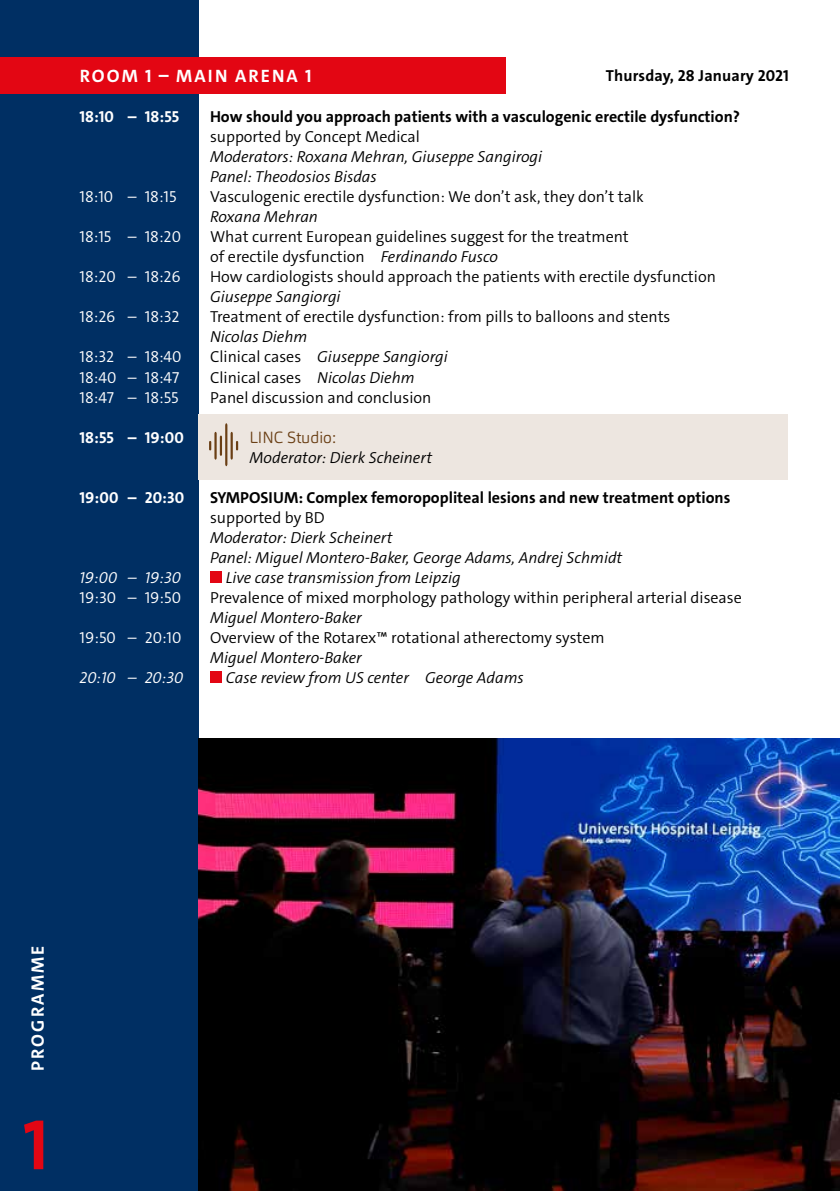
<style>
.page{position:relative;width:840px;height:1191px;background:#fff}
.page>*{position:absolute;margin:0;border:0;box-sizing:border-box;transform-origin:0 0}
.t1{font:700 72px "The Sans C4 s";color:#e30613}
.t2{font:700 18px "The Sans C4 s";letter-spacing:.12em;color:#fff}
.t3{font:300 16px/20px "The Sans C4 s";color:#000}
.t4{font:italic 300 16px/20px "The Sans C4 s";color:#000}
.t5{font:700 16px "The Sans C4 s";color:#000}
.t6{font:300 16px "The Sans C4 s";color:#fff}
.t7{font:700 16px "The Sans C4 s";color:#fff}
.t8{font:italic 300 16px "The Sans C4 s";color:#fff}
.t9{font:300 16px "Carnas";color:#6a3f15}
.s1{font-style:italic}
.s2{font-style:normal}
</style>
<div class="page">
<div style="left:0;top:0;width:198px;height:1191px;background:#002f63"></div>
<div style="left:0;top:57px;width:505px;height:37px;background:#e30613"></div>
<img style="left:198px;top:738px;width:641px;height:453px">
<div style="left:198px;top:414px;width:589px;height:65px;background:#ede6e0"></div>
<hr style="left:220px;top:435px;width:2px;height:21px;background:#6a3f15">
<svg style="left:209px;top:432px;width:7px;height:27px"></svg>
<svg style="left:225px;top:423px;width:13px;height:43px"></svg>
<div style="left:210px;top:571px;width:11px;height:11px;background:#e30613"></div>
<div style="left:210px;top:671px;width:11px;height:11px;background:#e30613"></div>
<p class="t2" style="left:80px;top:64px;width:233px">ROOM 1 – MAIN ARENA 1</p>
<p class="t5" style="left:605px;top:65px;width:184px">Thursday, 28 January 2021</p>
<p class="t7" style="left:79px;top:107px;width:101px">18:10 – 18:55</p>
<p class="t5" style="left:210px;top:107px;width:531px">How should you approach patients with a vasculogenic erectile dysfunction?</p>
<p class="t3" style="left:210px;top:127px;width:211px">supported by Concept Medical</p>
<p class="t4" style="left:210px;top:147px;width:333px">Moderators: Roxana Mehran, Giuseppe Sangirogi<br>Panel: Theodosios Bisdas</p>
<p class="t6" style="left:79px;top:187px;width:99px">18:10 – 18:15</p>
<p class="t3" style="left:210px;top:187px;width:435px">Vasculogenic erectile dysfunction: We don’t ask, they don’t talk</p>
<p class="t4" style="left:210px;top:207px;width:109px">Roxana Mehran</p>
<p class="t6" style="left:79px;top:227px;width:103px">18:15 – 18:20</p>
<p class="t3" style="left:210px;top:227px;width:420px">What current European guidelines suggest for the treatment of erectile dysfunction <span class="s1">Ferdinando Fusco</span></p>
<p class="t6" style="left:79px;top:267px;width:103px">18:20 – 18:26</p>
<p class="t3" style="left:210px;top:267px;width:507px">How cardiologists should approach the patients with erectile dysfunction</p>
<p class="t4" style="left:210px;top:287px;width:132px">Giuseppe Sangiorgi</p>
<p class="t6" style="left:79px;top:307px;width:101px">18:26 – 18:32</p>
<p class="t3" style="left:210px;top:307px;width:461px">Treatment of erectile dysfunction: from pills to balloons and stents</p>
<p class="t4" style="left:210px;top:327px;width:99px">Nicolas Diehm</p>
<p class="t6" style="left:79px;top:347px;width:104px">18:32 – 18:40</p>
<p class="t4" style="left:210px;top:347px;width:239px"><span class="s2">Clinical cases</span> Giuseppe Sangiorgi</p>
<p class="t6" style="left:79px;top:367px;width:101px">18:40 – 18:47</p>
<p class="t3" style="left:210px;top:367px;width:206px">Clinical cases <span class="s1">Nicolas Diehm</span></p>
<p class="t6" style="left:79px;top:387px;width:101px">18:47 – 18:55</p>
<p class="t3" style="left:210px;top:387px;width:223px">Panel discussion and conclusion</p>
<p class="t7" style="left:79px;top:427px;width:106px">18:55 – 19:00</p>
<p class="t9" style="left:249px;top:427px;width:88px">LINC Studio:</p>
<p class="t4" style="left:249px;top:447px;width:184px">Moderator: Dierk Scheinert</p>
<p class="t7" style="left:79px;top:487px;width:106px">19:00 – 20:30</p>
<p class="t5" style="left:210px;top:487px;width:521px">SYMPOSIUM: Complex femoropopliteal lesions and new treatment options</p>
<p class="t3" style="left:210px;top:507px;width:116px">supported by BD</p>
<p class="t4" style="left:210px;top:527px;width:413px">Moderator: Dierk Scheinert<br>Panel: Miguel Montero-Baker, George Adams, Andrej Schmidt</p>
<p class="t8" style="left:79px;top:567px;width:103px">19:00 – 19:30</p>
<p class="t4" style="left:226px;top:567px;width:236px">Live case transmission from Leipzig</p>
<p class="t6" style="left:79px;top:587px;width:103px">19:30 – 19:50</p>
<p class="t3" style="left:210px;top:587px;width:533px">Prevalence of mixed morphology pathology within peripheral arterial disease</p>
<p class="t4" style="left:210px;top:607px;width:153px">Miguel Montero-Baker</p>
<p class="t6" style="left:79px;top:627px;width:104px">19:50 – 20:10</p>
<p class="t3" style="left:210px;top:627px;width:396px">Overview of the Rotarex™ rotational atherectomy system</p>
<p class="t4" style="left:210px;top:647px;width:153px">Miguel Montero-Baker</p>
<p class="t8" style="left:79px;top:667px;width:105px">20:10 – 20:30</p>
<p class="t4" style="left:226px;top:667px;width:299px">Case review from US center George Adams</p>
<p class="t2" style="left:26px;top:1071px;width:127px;rotate:-90deg">PROGRAMME</p>
<p class="t2" style="left:26px;top:1077px;width:127px;rotate:-90deg">PROGRAMME</p>
<h1 class="t1" style="left:23px;top:1098px;width:27px">1</h1>
</div>
